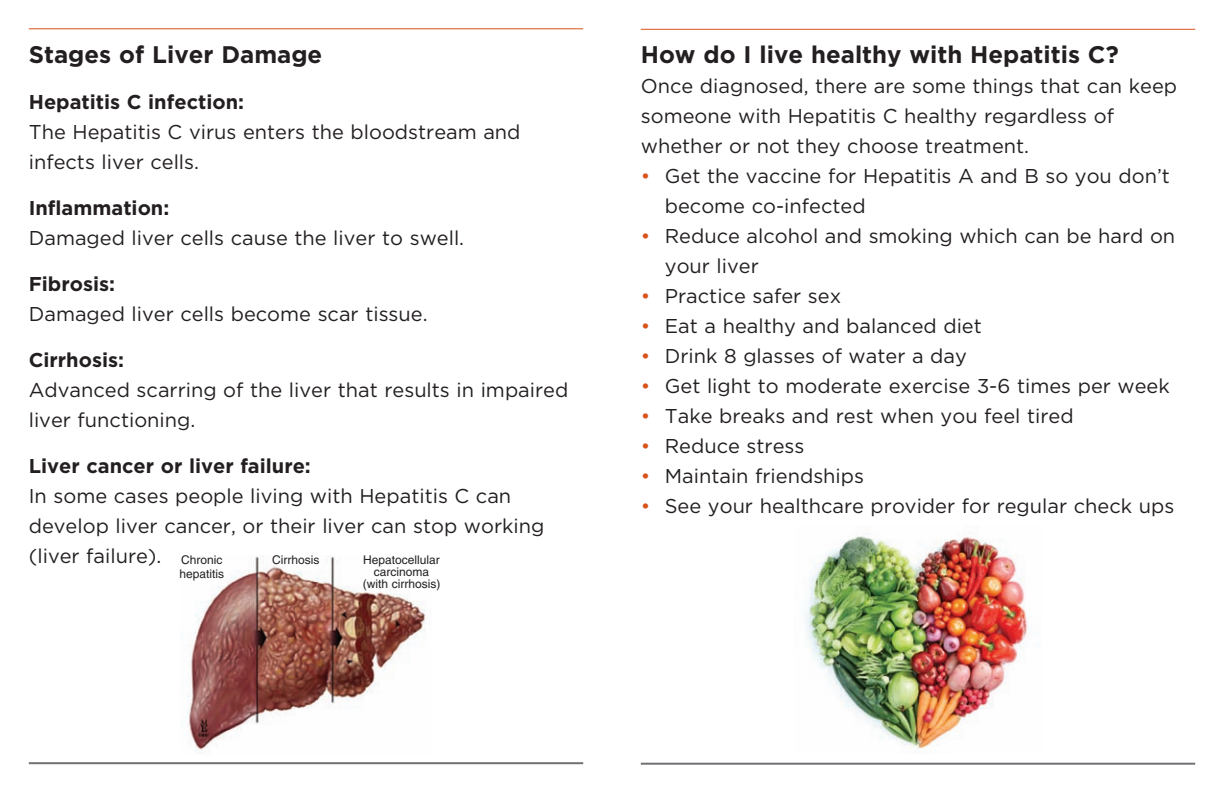
<style>
.page{position:relative;width:1224px;height:792px;background:#fff}
.page>*{position:absolute;margin:0;border:0;box-sizing:border-box;transform-origin:0 0}
.t1{font:700 24px "Gotham";color:#231f20}
.t2{font:20px/30px "Gotham";color:#231f20}
.t3{font:700 20px "Gotham";color:#231f20}
.t4{font:12px/12px "Helvetica";color:#231f20;text-align:center}
.s1{font-family:"Helvetica";font-size:12px}
.s2{color:#d9531c}
</style>
<div class="page">
<hr style="left:641px;top:29px;width:554px;height:1px;background:#d9531c">
<hr style="left:641px;top:763px;width:554px;height:2px;background:#717074">
<img style="left:805px;top:532px;width:223px;height:217px">
<hr style="left:29px;top:28px;width:554px;height:1px;background:#d9531c">
<hr style="left:29px;top:762px;width:554px;height:2px;background:#717074">
<img style="left:188px;top:556px;width:238px;height:197px">
<p class="t1" style="left:29px;top:40px;width:295px">Stages of Liver Damage</p>
<p class="t3" style="left:29px;top:90px;width:217px">Hepatitis C infection:</p>
<p class="t2" style="left:29px;top:116px;width:493px">The Hepatitis C virus enters the bloodstream and infects liver cells.</p>
<p class="t3" style="left:29px;top:196px;width:142px">Inflammation:</p>
<p class="t2" style="left:29px;top:222px;width:437px">Damaged liver cells cause the liver to swell.</p>
<p class="t3" style="left:29px;top:272px;width:88px">Fibrosis:</p>
<p class="t2" style="left:29px;top:298px;width:400px">Damaged liver cells become scar tissue.</p>
<p class="t3" style="left:29px;top:348px;width:97px">Cirrhosis:</p>
<p class="t2" style="left:29px;top:374px;width:541px">Advanced scarring of the liver that results in impaired liver functioning.</p>
<p class="t3" style="left:29px;top:454px;width:284px">Liver cancer or liver failure:</p>
<p class="t2" style="left:29px;top:480px;width:517px">In some cases people living with Hepatitis C can develop liver cancer, or their liver can stop working (liver failure). <span class="s1">Chronic</span></p>
<p class="t4" style="left:179px;top:569px;width:46px">hepatitis</p>
<p class="t4" style="left:272px;top:555px;width:49px">Cirrhosis</p>
<p class="t4" style="left:363px;top:555px;width:79px">Hepatocellular carcinoma (with cirrhosis)</p>
<p class="t1" style="left:641px;top:40px;width:479px">How do I live healthy with Hepatitis C?</p>
<p class="t2" style="left:641px;top:70px;width:538px">Once diagnosed, there are some things that can keep someone with Hepatitis C healthy regardless of whether or not they choose treatment.</p>
<p class="t2" style="left:665px;top:160px;width:507px;text-indent:-24px"><span class="s2">•</span> Get the vaccine for Hepatitis A and B so you don’t become co-infected</p>
<p class="t2" style="left:665px;top:220px;width:512px;text-indent:-24px"><span class="s2">•</span> Reduce alcohol and smoking which can be hard on your liver</p>
<p class="t2" style="left:641px;top:280px;width:202px"><span class="s2">•</span> Practice safer sex</p>
<p class="t2" style="left:641px;top:310px;width:343px"><span class="s2">•</span> Eat a healthy and balanced diet</p>
<p class="t2" style="left:641px;top:340px;width:328px"><span class="s2">•</span> Drink 8 glasses of water a day</p>
<p class="t2" style="left:641px;top:370px;width:531px"><span class="s2">•</span> Get light to moderate exercise 3-6 times per week</p>
<p class="t2" style="left:641px;top:400px;width:434px"><span class="s2">•</span> Take breaks and rest when you feel tired</p>
<p class="t2" style="left:641px;top:430px;width:165px"><span class="s2">•</span> Reduce stress</p>
<p class="t2" style="left:641px;top:460px;width:225px"><span class="s2">•</span> Maintain friendships</p>
<p class="t2" style="left:641px;top:490px;width:535px"><span class="s2">•</span> See your healthcare provider for regular check ups</p>
</div>
